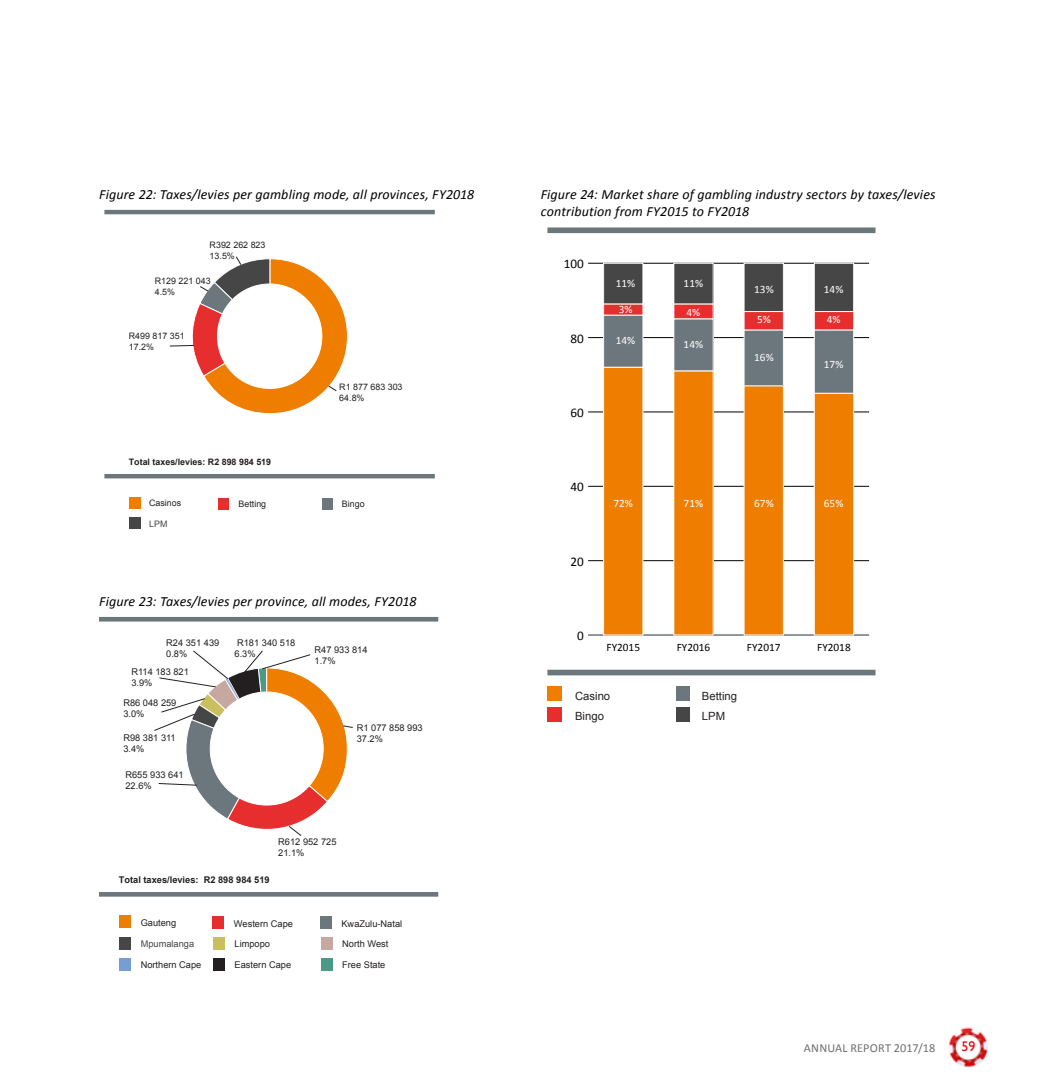
<style>
.page{position:relative;width:1042px;height:1092px;background:#fff}
.page>*{position:absolute;margin:0;border:0;box-sizing:border-box;transform-origin:0 0}
.t1{font:italic 14px/16.8px "Calibri";letter-spacing:.01em;color:#000}
.t2{font:14px "Gill Sans";color:#e30613}
.t3{font:13.12px "Calibri";color:#000}
.t4{font:12.25px "Calibri";letter-spacing:.015em;color:#706f6f}
.t5{font:11.38px "Calibri";color:#fff}
.t6{font:11.38px "Calibri";color:#000}
.t7{font:11.38px/19.9px "Arial";color:#231f20}
.t8{font:9.28px/11px "Arial";color:#231f20}
.t9{font:700 9.28px "Arial";color:#231f20}
.t10{font:9.28px "Arial";color:#464646}
.t11{font:8.92px/10.7px "Arial";color:#231f20}
.t12{font:700 8.92px "Arial";color:#231f20}
.t13{font:8.92px "Arial";color:#464646}
</style>
<div class="page">
<img style="left:948px;top:1027px;width:40px;height:40px">
<hr style="left:104px;top:210px;width:331px;height:4px;background:#6b767d">
<hr style="left:104px;top:474px;width:331px;height:4px;background:#6b767d">
<div style="left:129px;top:496px;width:11px;height:12px;background:#ef7d00"></div>
<div style="left:129px;top:517px;width:11px;height:12px;background:#464646"></div>
<div style="left:218px;top:497px;width:11px;height:12px;background:#e62e2e"></div>
<div style="left:322px;top:497px;width:10px;height:12px;background:#6b767d"></div>
<svg style="left:169px;top:256px;width:179px;height:158px"></svg>
<hr style="left:99px;top:617px;width:339px;height:4px;background:#6b767d">
<div style="left:99px;top:891px;width:339px;height:5px;background:#6b767d"></div>
<div style="left:120px;top:915px;width:11px;height:12px;background:#ef7d00"></div>
<div style="left:120px;top:937px;width:11px;height:12px;background:#464646"></div>
<div style="left:213px;top:916px;width:11px;height:12px;background:#e62e2e"></div>
<div style="left:213px;top:937px;width:12px;height:12px;background:#cabf5f"></div>
<div style="left:320px;top:916px;width:12px;height:12px;background:#6b767d"></div>
<div style="left:321px;top:937px;width:11px;height:12px;background:#c7a8a1"></div>
<div style="left:120px;top:957px;width:11px;height:13px;background:#759fd2"></div>
<div style="left:213px;top:958px;width:12px;height:12px;background:#231f20"></div>
<div style="left:321px;top:958px;width:11px;height:12px;background:#4b9a87"></div>
<svg style="left:154px;top:650px;width:199px;height:186px"></svg>
<hr style="left:588px;top:634px;width:281px;height:1px;background:#6b767d">
<hr style="left:588px;top:560px;width:281px;height:1px;background:#000">
<hr style="left:588px;top:486px;width:281px;height:1px;background:#000">
<hr style="left:588px;top:411px;width:281px;height:1px;background:#000">
<hr style="left:588px;top:337px;width:281px;height:1px;background:#000">
<hr style="left:588px;top:263px;width:281px;height:1px;background:#000">
<div style="left:603px;top:263px;width:40px;height:41px;background:#464646"></div>
<div style="left:603px;top:263px;width:40px;height:41px;border:1px solid #fff"></div>
<div style="left:674px;top:263px;width:39px;height:41px;background:#464646"></div>
<div style="left:673px;top:263px;width:40px;height:41px;border:1px solid #fff"></div>
<div style="left:744px;top:263px;width:39px;height:48px;background:#464646"></div>
<div style="left:814px;top:263px;width:39px;height:48px;background:#464646"></div>
<div style="left:814px;top:263px;width:40px;height:49px;border:1px solid #fff"></div>
<div style="left:603px;top:304px;width:40px;height:11px;background:#e62e2e"></div>
<div style="left:674px;top:304px;width:39px;height:15px;background:#e62e2e"></div>
<div style="left:673px;top:304px;width:40px;height:15px;border:1px solid #fff"></div>
<div style="left:744px;top:311px;width:39px;height:19px;background:#e62e2e"></div>
<div style="left:744px;top:311px;width:39px;height:19px;border:1px solid #fff"></div>
<div style="left:814px;top:311px;width:39px;height:19px;background:#e62e2e"></div>
<div style="left:814px;top:311px;width:40px;height:19px;border:1px solid #fff"></div>
<div style="left:603px;top:315px;width:40px;height:52px;background:#6b767d"></div>
<div style="left:603px;top:315px;width:40px;height:52px;border:1px solid #fff"></div>
<div style="left:674px;top:319px;width:39px;height:52px;background:#6b767d"></div>
<div style="left:673px;top:319px;width:40px;height:52px;border:1px solid #fff"></div>
<div style="left:744px;top:330px;width:39px;height:56px;background:#6b767d"></div>
<div style="left:814px;top:330px;width:39px;height:63px;background:#6b767d"></div>
<div style="left:814px;top:330px;width:40px;height:63px;border:1px solid #fff"></div>
<div style="left:603px;top:367px;width:40px;height:268px;background:#ef7d00"></div>
<div style="left:603px;top:367px;width:40px;height:268px;border:1px solid #fff"></div>
<div style="left:674px;top:371px;width:39px;height:264px;background:#ef7d00"></div>
<div style="left:673px;top:371px;width:40px;height:264px;border:1px solid #fff"></div>
<div style="left:744px;top:386px;width:39px;height:249px;background:#ef7d00"></div>
<div style="left:814px;top:393px;width:39px;height:242px;background:#ef7d00"></div>
<div style="left:814px;top:393px;width:40px;height:242px;border:1px solid #fff"></div>
<div style="left:547px;top:669px;width:328px;height:6px;background:#6b767d"></div>
<div style="left:547px;top:227px;width:328px;height:6px;background:#6b767d"></div>
<div style="left:547px;top:686px;width:15px;height:15px;background:#ef7d00"></div>
<div style="left:547px;top:706px;width:15px;height:15px;background:#e62e2e"></div>
<div style="left:676px;top:686px;width:14px;height:15px;background:#6b767d"></div>
<div style="left:676px;top:706px;width:14px;height:15px;background:#464646"></div>
<h1 class="t1" style="left:99px;top:185px;width:376px">Figure 22: Taxes/levies per gambling mode, all provinces, FY2018</h1>
<p class="t11" style="left:210px;top:240px;width:57px">R392 262 823<br>13.5%</p>
<p class="t11" style="left:155px;top:275px;width:57px">R129 221 043<br>4.5%</p>
<p class="t11" style="left:129px;top:331px;width:57px">R499 817 351<br>17.2%</p>
<p class="t12" style="left:129px;top:456px;width:144px">Total taxes/levies: R2 898 984 519</p>
<p class="t11" style="left:339px;top:382px;width:65px">R1 877 683 303<br>64.8%</p>
<p class="t11" style="left:149px;top:497px;width:34px">Casinos</p>
<p class="t13" style="left:149px;top:517px;width:20px">LPM</p>
<p class="t11" style="left:238px;top:498px;width:29px">Betting</p>
<p class="t11" style="left:342px;top:498px;width:24px">Bingo</p>
<h1 class="t1" style="left:99px;top:592px;width:319px">Figure 23: Taxes/levies per province, all modes, FY2018</h1>
<p class="t8" style="left:235px;top:637px;width:62px">R181 340 518<br>6.3%</p>
<p class="t8" style="left:166px;top:637px;width:55px">R24 351 439<br>0.8%</p>
<p class="t8" style="left:314px;top:644px;width:55px">R47 933 814<br>1.7%</p>
<p class="t8" style="left:131px;top:666px;width:59px">R114 183 821<br>3.9%</p>
<p class="t8" style="left:123px;top:697px;width:55px">R86 048 259<br>3.0%</p>
<p class="t8" style="left:123px;top:732px;width:54px">R98 381 311<br>3.4%</p>
<p class="t8" style="left:125px;top:769px;width:60px">R655 933 641<br>22.6%</p>
<p class="t9" style="left:119px;top:873px;width:152px">Total taxes/levies: R2 898 984 519</p>
<p class="t8" style="left:278px;top:836px;width:60px">R612 952 725<br>21.1%</p>
<p class="t8" style="left:357px;top:721px;width:67px">R1 077 858 993<br>37.2%</p>
<p class="t8" style="left:141px;top:916px;width:37px">Gauteng</p>
<p class="t10" style="left:141px;top:937px;width:55px">Mpumalanga</p>
<p class="t8" style="left:234px;top:917px;width:61px">Western Cape</p>
<p class="t8" style="left:235px;top:938px;width:37px">Limpopo</p>
<p class="t8" style="left:341px;top:917px;width:62px">KwaZulu-Natal</p>
<p class="t8" style="left:342px;top:938px;width:48px">North West</p>
<p class="t8" style="left:141px;top:959px;width:62px">Northern Cape</p>
<p class="t8" style="left:235px;top:959px;width:58px">Eastern Cape</p>
<p class="t8" style="left:342px;top:959px;width:45px">Free State</p>
<h1 class="t1" style="left:541px;top:185px;width:396px">Figure 24: Market share of gambling industry sectors by taxes/levies contribution from FY2015 to FY2018</h1>
<h2 class="t3" style="left:564px;top:256px;width:22px">100</h2>
<h2 class="t3" style="left:570px;top:330px;width:15px">80</h2>
<h2 class="t3" style="left:570px;top:404px;width:15px">60</h2>
<h2 class="t3" style="left:570px;top:478px;width:15px">40</h2>
<h2 class="t3" style="left:570px;top:553px;width:15px">20</h2>
<p class="t5" style="left:616px;top:276px;width:21px">11%</p>
<p class="t5" style="left:683px;top:276px;width:21px">11%</p>
<p class="t5" style="left:619px;top:302px;width:15px">3%</p>
<p class="t5" style="left:686px;top:305px;width:15px">4%</p>
<p class="t5" style="left:616px;top:333px;width:21px">14%</p>
<p class="t5" style="left:683px;top:337px;width:21px">14%</p>
<p class="t5" style="left:754px;top:282px;width:21px">13%</p>
<p class="t5" style="left:824px;top:282px;width:21px">14%</p>
<p class="t5" style="left:757px;top:312px;width:15px">5%</p>
<p class="t5" style="left:754px;top:350px;width:21px">16%</p>
<p class="t5" style="left:827px;top:312px;width:15px">4%</p>
<p class="t5" style="left:824px;top:357px;width:21px">17%</p>
<p class="t5" style="left:613px;top:496px;width:21px">72%</p>
<p class="t5" style="left:683px;top:496px;width:21px">71%</p>
<p class="t5" style="left:754px;top:496px;width:21px">67%</p>
<p class="t5" style="left:824px;top:496px;width:21px">65%</p>
<h2 class="t3" style="left:577px;top:627px;width:8px">0</h2>
<p class="t6" style="left:606px;top:640px;width:35px">FY2015</p>
<p class="t6" style="left:677px;top:640px;width:35px">FY2016</p>
<p class="t6" style="left:747px;top:640px;width:35px">FY2017</p>
<p class="t6" style="left:817px;top:640px;width:35px">FY2018</p>
<p class="t7" style="left:575px;top:686px;width:37px">Casino<br>Bingo</p>
<p class="t7" style="left:702px;top:686px;width:37px">Betting<br>LPM</p>
<h3 class="t4" style="left:804px;top:1039px;width:133px">ANNUAL REPORT 2017/18</h3>
<h1 class="t2" style="left:961px;top:1038px;width:15px">59</h1>
</div>
